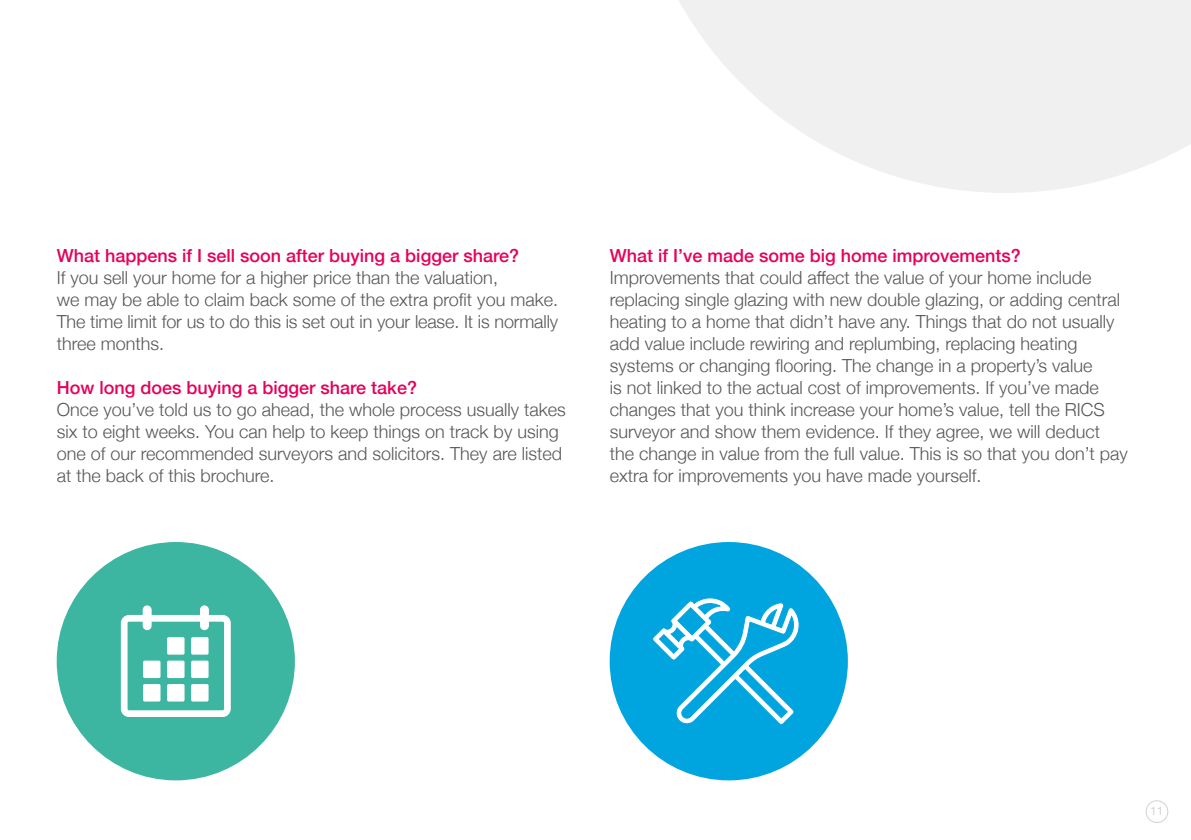
<style>
.page{position:relative;width:1191px;height:840px;background:#fff}
.page>*{position:absolute;margin:0;border:0;box-sizing:border-box;transform-origin:0 0}
.t1{font:300 18px/22px "Helvetica Neue";color:#575756}
.t2{font:500 18px "Helvetica Neue";color:#e6005b}
.t3{font:12px "Helvetica Neue";color:#d2d2d2}
</style>
<div class="page">
<div style="left:1145px;top:799px;width:23px;height:23px;border:1px solid #d2d2d2;border-radius:50%"></div>
<div style="left:57px;top:541px;width:238px;height:239px;background:#3cb5a1;border-radius:50%"></div>
<svg style="left:121px;top:605px;width:110px;height:111px"></svg>
<div style="left:167px;top:636px;width:17px;height:18px;background:#fff;border-radius:2px"></div>
<svg style="left:679px;top:0;width:512px;height:193px;fill:#f0f0f0"></svg>
<div style="left:609px;top:541px;width:239px;height:239px;background:#00a5df;border-radius:50%"></div>
<svg style="left:652px;top:598px;width:148px;height:127px"></svg>
<p class="t2" style="left:57px;top:240px;width:464px">What happens if I sell soon after buying a bigger share?</p>
<p class="t1" style="left:57px;top:265px;width:503px">If you sell your home for a higher price than the valuation,<br>we may be able to claim back some of the extra profit you make.<br>The time limit for us to do this is set out in your lease. It is normally three months.</p>
<p class="t2" style="left:57px;top:372px;width:362px">How long does buying a bigger share take?</p>
<p class="t1" style="left:57px;top:397px;width:510px">Once you’ve told us to go ahead, the whole process usually takes six to eight weeks. You can help to keep things on track by using one of our recommended surveyors and solicitors. They are listed at the back of this brochure.</p>
<p class="t2" style="left:609px;top:240px;width:413px">What if I’ve made some big home improvements?</p>
<p class="t1" style="left:609px;top:265px;width:520px">Improvements that could affect the value of your home include replacing single glazing with new double glazing, or adding central heating to a home that didn’t have any. Things that do not usually add value include rewiring and replumbing, replacing heating systems or changing flooring. The change in a property’s value<br>is not linked to the actual cost of improvements. If you’ve made changes that you think increase your home’s value, tell the RICS surveyor and show them evidence. If they agree, we will deduct the change in value from the full value. This is so that you don’t pay extra for improvements you have made yourself.</p>
<p class="t3" style="left:1150px;top:801px;width:15px">11</p>
</div>
